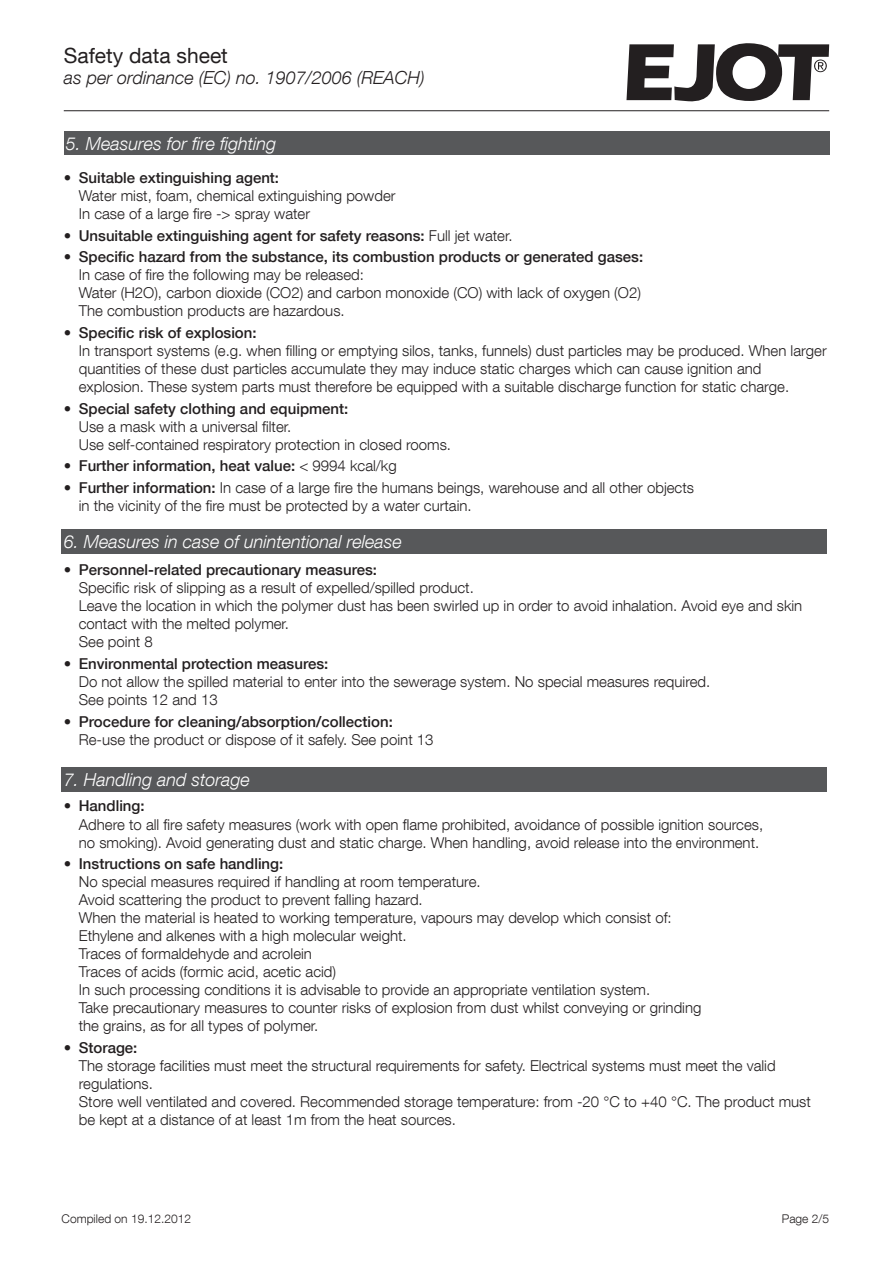
<style>
.page{position:relative;width:893px;height:1263px;background:#fff}
.page>*{position:absolute;margin:0;border:0;box-sizing:border-box;transform-origin:0 0}
.t1{font:21px "Helvetica Neue LT Com";color:#231f20}
.t2{font:italic 300 18px "Helvetica Neue LT Com";color:#fff}
.t3{font:italic 300 18px "Helvetica Neue LT Com";color:#231f20}
.t4{font:300 15px/18px "Helvetica Neue LT Com";color:#231f20}
.t5{font:500 15px "Helvetica Neue LT Com";color:#231f20}
.t6{font:300 12px "Helvetica Neue LT Com";color:#231f20}
.s1{font-weight:100;font-stretch:condensed}
.s2{font-weight:500}
.s3{font-weight:300}
</style>
<div class="page">
<div style="left:62px;top:529px;width:765px;height:24px;background:#57585a"></div>
<div style="left:62px;top:767px;width:765px;height:25px;background:#57585a"></div>
<hr style="left:64px;top:110px;width:765px;height:1px;background:#231f20">
<svg style="left:626px;top:43px;width:203px;height:58px"></svg>
<div style="left:64px;top:132px;width:765px;height:23px;background:#57585a"></div>
<h1 class="t1" style="left:64px;top:48px;width:166px">Safety data sheet</h1>
<p class="t3" style="left:64px;top:71px;width:363px">as per ordinance (EC) no. 1907/2006 (REACH)</p>
<p class="t2" style="left:66px;top:133px;width:212px">5. Measures for ire ighting</p>
<p class="t4" style="left:79px;top:170px;width:318px;text-indent:-15px"><span class="s1">•</span> <span class="s2">Suitable extinguishing agent:<br></span>Water mist, foam, chemical extinguishing powder<br>In case of a large i re -&gt; spray water</p>
<p class="t5" style="left:64px;top:226px;width:450px"><span class="s1">•</span> Unsuitable extinguishing agent for safety reasons: <span class="s3">Full jet water.</span></p>
<p class="t4" style="left:79px;top:248px;width:566px;text-indent:-15px"><span class="s1">•</span> <span class="s2">Speciic hazard from the substance, its combustion products or generated gases:<br></span>In case of i re the following may be released:<br>Water (H2O), carbon dioxide (CO2) and carbon monoxide (CO) with lack of oxygen (O2)<br>The combustion products are hazardous.</p>
<p class="t4" style="left:79px;top:323px;width:749px;text-indent:-15px"><span class="s1">•</span> <span class="s2">Speciic risk of explosion:<br></span>In transport systems (e.g. when i lling or emptying silos, tanks, funnels) dust particles may be produced. When larger quantities of these dust particles accumulate they may induce static charges which can cause ignition and explosion. These system parts must therefore be equipped with a suitable discharge function for static charge.</p>
<p class="t4" style="left:79px;top:399px;width:374px;text-indent:-15px"><span class="s1">•</span> <span class="s2">Special safety clothing and equipment:<br></span>Use a mask with a universal i lter.<br>Use self-contained respiratory protection in closed rooms.</p>
<p class="t5" style="left:64px;top:457px;width:335px"><span class="s1">•</span> Further information, heat value: <span class="s3">&lt; 9994 kcal/kg</span></p>
<p class="t4" style="left:79px;top:478px;width:617px;text-indent:-15px"><span class="s1">•</span> <span class="s2">Further information:</span> In case of a large i re the humans beings, warehouse and all other objects in the vicinity of the i re must be protected by a water curtain.</p>
<p class="t2" style="left:64px;top:530px;width:340px">6. Measures in case of unintentional release</p>
<p class="t4" style="left:79px;top:561px;width:725px;text-indent:-15px"><span class="s1">•</span> <span class="s2">Personnel-related precautionary measures:<br></span>Speciic risk of slipping as a result of expelled/spilled product.<br>Leave the location in which the polymer dust has been swirled up in order to avoid inhalation. Avoid eye and skin contact with the melted polymer.<br>See point 8</p>
<p class="t4" style="left:79px;top:656px;width:633px;text-indent:-15px"><span class="s1">•</span> <span class="s2">Environmental protection measures:<br></span>Do not allow the spilled material to enter into the sewerage system. No special measures required.<br>See points 12 and 13</p>
<p class="t4" style="left:79px;top:714px;width:356px;text-indent:-15px"><span class="s1">•</span> <span class="s2">Procedure for cleaning/absorption/collection:<br></span>Re-use the product or dispose of it safely. See point 13</p>
<p class="t2" style="left:64px;top:773px;width:188px">7. Handling and storage</p>
<p class="t4" style="left:79px;top:797px;width:686px;text-indent:-15px"><span class="s1">•</span> <span class="s2">Handling:<br></span>Adhere to all i re safety measures (work with open lame prohibited, avoidance of possible ignition sources, no smoking). Avoid generating dust and static charge. When handling, avoid release into the environment.</p>
<p class="t4" style="left:79px;top:856px;width:624px;text-indent:-15px"><span class="s1">•</span> <span class="s2">Instructions on safe handling:<br></span>No special measures required if handling at room temperature.<br>Avoid scattering the product to prevent falling hazard.<br>When the material is heated to working temperature, vapours may develop which consist of:<br>Ethylene and alkenes with a high molecular weight.<br>Traces of formaldehyde and acrolein<br>Traces of acids (formic acid, acetic acid)<br>In such processing conditions it is advisable to provide an appropriate ventilation system.<br>Take precautionary measures to counter risks of explosion from dust whilst conveying or grinding the grains, as for all types of polymer.</p>
<p class="t4" style="left:79px;top:1040px;width:734px;text-indent:-15px"><span class="s1">•</span> <span class="s2">Storage:<br></span>The storage facilities must meet the structural requirements for safety. Electrical systems must meet the valid regulations.<br>Store well ventilated and covered. Recommended storage temperature: from -20 °C to +40 °C. The product must be kept at a distance of at least 1m from the heat sources.</p>
<p class="t6" style="left:62px;top:1214px;width:131px">Compiled on 19.12.2012</p>
<p class="t6" style="left:782px;top:1214px;width:49px">Page 2/5</p>
</div>
